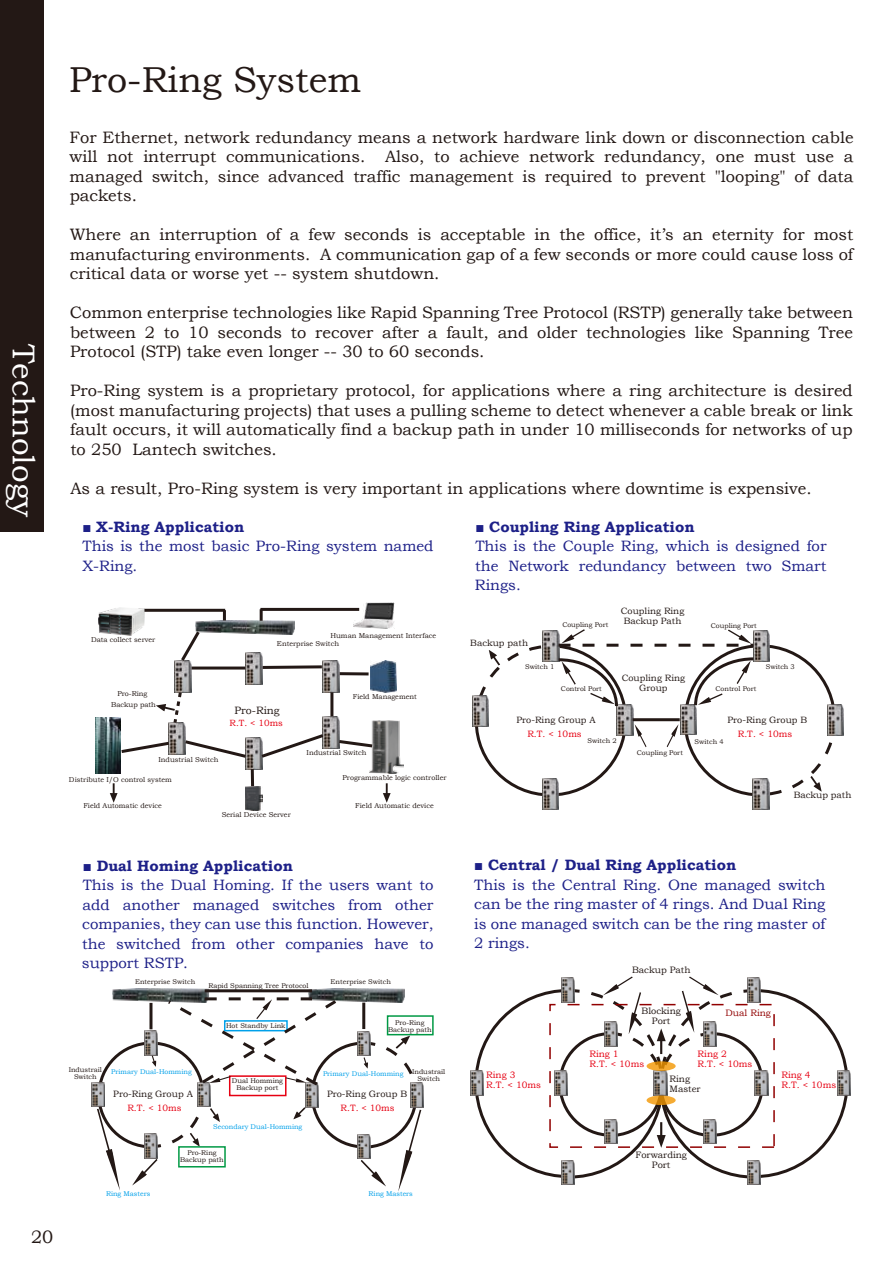
<style>
.page{position:relative;width:893px;height:1263px;background:#fff}
.page>*{position:absolute;margin:0;border:0;box-sizing:border-box;transform-origin:0 0}
.t1{font:36px "Bookman Old Style";color:#231815}
.t2{font:31.5px "Bookman Old Style";color:#fff}
.t3{font:18px "Bookman Old Style";color:#231815}
.t4{font:16.5px/19.5px "Bookman Old Style";color:#231815;text-align:justify}
.t5{font:15px/19.5px "Bookman Old Style";color:#1d2088}
.t6{font:10.65px "Bookman Old Style";color:#231815}
.t7{font:9.3px/9.9px "Bookman Old Style";color:#e60012}
.t8{font:9.3px/9.9px "Bookman Old Style";color:#231815;text-align:center}
.t9{font:9.3px "Bookman Old Style";color:#910000}
.t10{font:9.15px/9.8px "Bookman Old Style";color:#231815;text-align:center}
.t11{font:9.15px "Bookman Old Style";color:#e60012}
.t12{font:9px "Bookman Old Style";color:#e60012}
.t13{font:7.05px/11.2px "Bookman Old Style";color:#231815;text-align:center}
.t14{font:6.9px/6.9px "Bookman Old Style";color:#231815;text-align:center}
.t15{font:6.9px "Bookman Old Style";color:#00a0e9}
.s1{font-weight:700}
</style>
<div class="page">
<div style="left:0;top:0;width:43px;height:532px;background:#231815"></div>
<img style="left:561px;top:1180px;width:13px;height:5px">
<img style="left:470px;top:1071px;width:3px;height:24px">
<img style="left:747px;top:1180px;width:13px;height:5px">
<svg style="left:473px;top:976px;width:377px;height:204px"></svg>
<div style="left:549px;top:1004px;width:226px;height:144px;border:2px dashed #910000"></div>
<img style="left:175px;top:661px;width:17px;height:32px">
<img style="left:195px;top:621px;width:99px;height:14px">
<img style="left:370px;top:660px;width:26px;height:32px">
<img style="left:369px;top:720px;width:34px;height:53px">
<img style="left:98px;top:608px;width:46px;height:27px">
<img style="left:95px;top:717px;width:25px;height:56px">
<img style="left:354px;top:603px;width:41px;height:25px">
<img style="left:245px;top:653px;width:17px;height:32px">
<img style="left:323px;top:661px;width:17px;height:32px">
<img style="left:169px;top:723px;width:17px;height:32px">
<img style="left:245px;top:737px;width:17px;height:32px">
<img style="left:323px;top:717px;width:17px;height:32px">
<img style="left:246px;top:786px;width:16px;height:25px">
<hr style="left:144px;top:609px;width:81px;height:3px;background:#231815">
<hr style="left:260px;top:608px;width:99px;height:3px;background:#231815">
<svg style="left:260px;top:609px;width:3px;height:12px"></svg>
<svg style="left:223px;top:610px;width:3px;height:10px"></svg>
<svg style="left:178px;top:628px;width:24px;height:36px"></svg>
<hr style="left:192px;top:666px;width:53px;height:3px;background:#231815">
<svg style="left:260px;top:664px;width:65px;height:6px"></svg>
<hr style="left:330px;top:692px;width:3px;height:24px;background:#231815">
<svg style="left:258px;top:732px;width:69px;height:28px"></svg>
<svg style="left:182px;top:738px;width:67px;height:22px"></svg>
<svg style="left:118px;top:740px;width:54px;height:15px"></svg>
<hr style="left:251px;top:769px;width:3px;height:17px;background:#231815">
<svg style="left:336px;top:738px;width:39px;height:11px"></svg>
<hr style="left:340px;top:672px;width:29px;height:3px;background:#231815">
<svg style="left:110px;top:783px;width:8px;height:20px"></svg>
<svg style="left:383px;top:783px;width:8px;height:20px"></svg>
<svg style="left:156px;top:689px;width:28px;height:37px"></svg>
<img style="left:472px;top:695px;width:1px;height:31px">
<img style="left:542px;top:798px;width:17px;height:11px">
<img style="left:753px;top:798px;width:16px;height:11px">
<img style="left:837px;top:705px;width:7px;height:31px">
<svg style="left:473px;top:629px;width:364px;height:169px"></svg>
<img style="left:92px;top:1082px;width:2px;height:25px">
<img style="left:113px;top:989px;width:96px;height:8px">
<img style="left:308px;top:989px;width:96px;height:8px">
<hr style="left:205px;top:989px;width:107px;height:3px;background:#231815">
<div style="left:387px;top:1015px;width:47px;height:20px;border:2px solid #094"></div>
<svg style="left:94px;top:997px;width:330px;height:194px"></svg>
<h2 class="t2" style="left:44px;top:344px;width:175px;rotate:90deg">Technology</h2>
<h1 class="t1" style="left:69px;top:56px;width:294px">Pro-Ring System</h1>
<p class="t4" style="left:70px;top:128px;width:785px">For Ethernet, network redundancy means a network hardware link down or disconnection cable will not interrupt communications. Also, to achieve network redundancy, one must use a managed switch, since advanced traffic management is required to prevent "looping" of data packets.</p>
<p class="t4" style="left:70px;top:225px;width:785px">Where an interruption of a few seconds is acceptable in the office, it’s an eternity for most manufacturing environments. A communication gap of a few seconds or more could cause loss of critical data or worse yet -- system shutdown.</p>
<p class="t4" style="left:70px;top:303px;width:784px">Common enterprise technologies like Rapid Spanning Tree Protocol (RSTP) generally take between between 2 to 10 seconds to recover after a fault, and older technologies like Spanning Tree Protocol (STP) take even longer -- 30 to 60 seconds.</p>
<p class="t4" style="left:70px;top:381px;width:784px">Pro-Ring system is a proprietary protocol, for applications where a ring architecture is desired (most manufacturing projects) that uses a pulling scheme to detect whenever a cable break or link fault occurs, it will automatically find a backup path in under 10 milliseconds for networks of up to 250 Lantech switches.</p>
<p class="t4" style="left:70px;top:479px;width:743px">As a result, Pro-Ring system is very important in applications where downtime is expensive.</p>
<p class="t5" style="left:82px;top:517px;width:352px">■ <span class="s1">X-Ring Application<br></span>This is the most basic Pro-Ring system named<br>X-Ring.</p>
<p class="t5" style="left:475px;top:517px;width:353px">■ <span class="s1">Coupling Ring Application<br></span>This is the Couple Ring, which is designed for the Network redundancy between two Smart<br>Rings.</p>
<p class="t14" style="left:562px;top:621px;width:48px">Coupling Port</p>
<p class="t10" style="left:621px;top:606px;width:65px">Coupling Ring<br>Backup Path</p>
<p class="t14" style="left:711px;top:623px;width:48px">Coupling Port</p>
<p class="t13" style="left:91px;top:634px;width:66px">Data collect server</p>
<p class="t13" style="left:330px;top:629px;width:107px">Human Management Interface</p>
<p class="t13" style="left:277px;top:638px;width:64px">Enterprise Switch</p>
<p class="t10" style="left:470px;top:638px;width:59px">Backup path</p>
<p class="t14" style="left:525px;top:664px;width:31px">Switch 1</p>
<p class="t14" style="left:766px;top:664px;width:31px">Switch 3</p>
<p class="t13" style="left:111px;top:688px;width:46px">Pro-Ring<br>Backup path</p>
<p class="t10" style="left:622px;top:673px;width:65px">Coupling Ring<br>Group</p>
<p class="t14" style="left:561px;top:685px;width:42px">Control Port</p>
<p class="t14" style="left:716px;top:685px;width:42px">Control Port</p>
<p class="t11" style="left:527px;top:727px;width:56px">R.T. &lt; 10ms</p>
<p class="t11" style="left:738px;top:727px;width:56px">R.T. &lt; 10ms</p>
<p class="t13" style="left:353px;top:691px;width:65px">Field Management</p>
<p class="t6" style="left:234px;top:703px;width:47px">Pro-Ring</p>
<p class="t12" style="left:230px;top:717px;width:55px">R.T. &lt; 10ms</p>
<p class="t10" style="left:517px;top:715px;width:81px">Pro-Ring Group A</p>
<p class="t10" style="left:728px;top:715px;width:81px">Pro-Ring Group B</p>
<p class="t14" style="left:588px;top:737px;width:31px">Switch 2</p>
<p class="t14" style="left:695px;top:738px;width:31px">Switch 4</p>
<p class="t13" style="left:159px;top:754px;width:61px">Industrial Switch</p>
<p class="t13" style="left:307px;top:747px;width:61px">Industrial Switch</p>
<p class="t14" style="left:637px;top:749px;width:48px">Coupling Port</p>
<p class="t13" style="left:69px;top:774px;width:104px">Distribute I/O control system</p>
<p class="t13" style="left:83px;top:800px;width:80px">Field Automatic device</p>
<p class="t13" style="left:343px;top:772px;width:105px">Programmable logic controller</p>
<p class="t13" style="left:355px;top:800px;width:80px">Field Automatic device</p>
<p class="t10" style="left:794px;top:790px;width:59px">Backup path</p>
<p class="t13" style="left:222px;top:809px;width:71px">Serial Device Server</p>
<p class="t3" style="left:31px;top:1225px;width:24px">20</p>
<p class="t5" style="left:82px;top:856px;width:353px">■ <span class="s1">Dual Homing Application<br></span>This is the Dual Homing. If the users want to add another managed switches from other companies, they can use this function. However, the switched from other companies have to support RSTP.</p>
<p class="t5" style="left:474px;top:856px;width:353px">■ <span class="s1">Central / Dual Ring Application<br></span>This is the Central Ring. One managed switch can be the ring master of 4 rings. And Dual Ring is one managed switch can be the ring master of 2 rings.</p>
<p class="t8" style="left:632px;top:965px;width:60px">Backup Path</p>
<p class="t8" style="left:642px;top:1006px;width:41px">Blocking<br>Port</p>
<p class="t14" style="left:135px;top:978px;width:62px">Enterprise Switch</p>
<p class="t14" style="left:331px;top:978px;width:62px">Enterprise Switch</p>
<p class="t14" style="left:208px;top:982px;width:102px">Rapid Spanning Tree Protocol</p>
<p class="t14" style="left:388px;top:1019px;width:45px">Pro-Ring<br>Backup path</p>
<p class="t9" style="left:725px;top:1006px;width:47px">Dual Ring</p>
<p class="t14" style="left:226px;top:1022px;width:61px">Hot Standby Link</p>
<p class="t14" style="left:69px;top:1066px;width:35px">Industrail<br>Switch</p>
<p class="t14" style="left:412px;top:1068px;width:35px">Industrail<br>Switch</p>
<p class="t15" style="left:111px;top:1067px;width:82px">Primary Dual-Homming</p>
<p class="t15" style="left:323px;top:1069px;width:82px">Primary Dual-Homming</p>
<p class="t14" style="left:232px;top:1077px;width:53px">Dual Homming<br>Backup port</p>
<p class="t10" style="left:113px;top:1089px;width:81px">Pro-Ring Group A</p>
<p class="t10" style="left:327px;top:1089px;width:82px">Pro-Ring Group B</p>
<p class="t11" style="left:127px;top:1102px;width:56px">R.T. &lt; 10ms</p>
<p class="t11" style="left:340px;top:1102px;width:56px">R.T. &lt; 10ms</p>
<p class="t15" style="left:213px;top:1122px;width:91px">Secondary Dual-Homming</p>
<p class="t15" style="left:106px;top:1189px;width:46px">Ring Masters</p>
<p class="t14" style="left:180px;top:1149px;width:45px">Pro-Ring<br>Backup path</p>
<p class="t15" style="left:369px;top:1189px;width:46px">Ring Masters</p>
<p class="t7" style="left:589px;top:1049px;width:56px">Ring 1<br>R.T. &lt; 10ms</p>
<p class="t7" style="left:698px;top:1049px;width:56px">Ring 2<br>R.T. &lt; 10ms</p>
<p class="t7" style="left:486px;top:1070px;width:56px">Ring 3<br>R.T. &lt; 10ms</p>
<p class="t7" style="left:781px;top:1070px;width:56px">Ring 4<br>R.T. &lt; 10ms</p>
<p class="t8" style="left:669px;top:1074px;width:33px;text-align:left">Ring<br>Master</p>
<p class="t8" style="left:635px;top:1150px;width:53px">Forwarding<br>Port</p>
</div>
